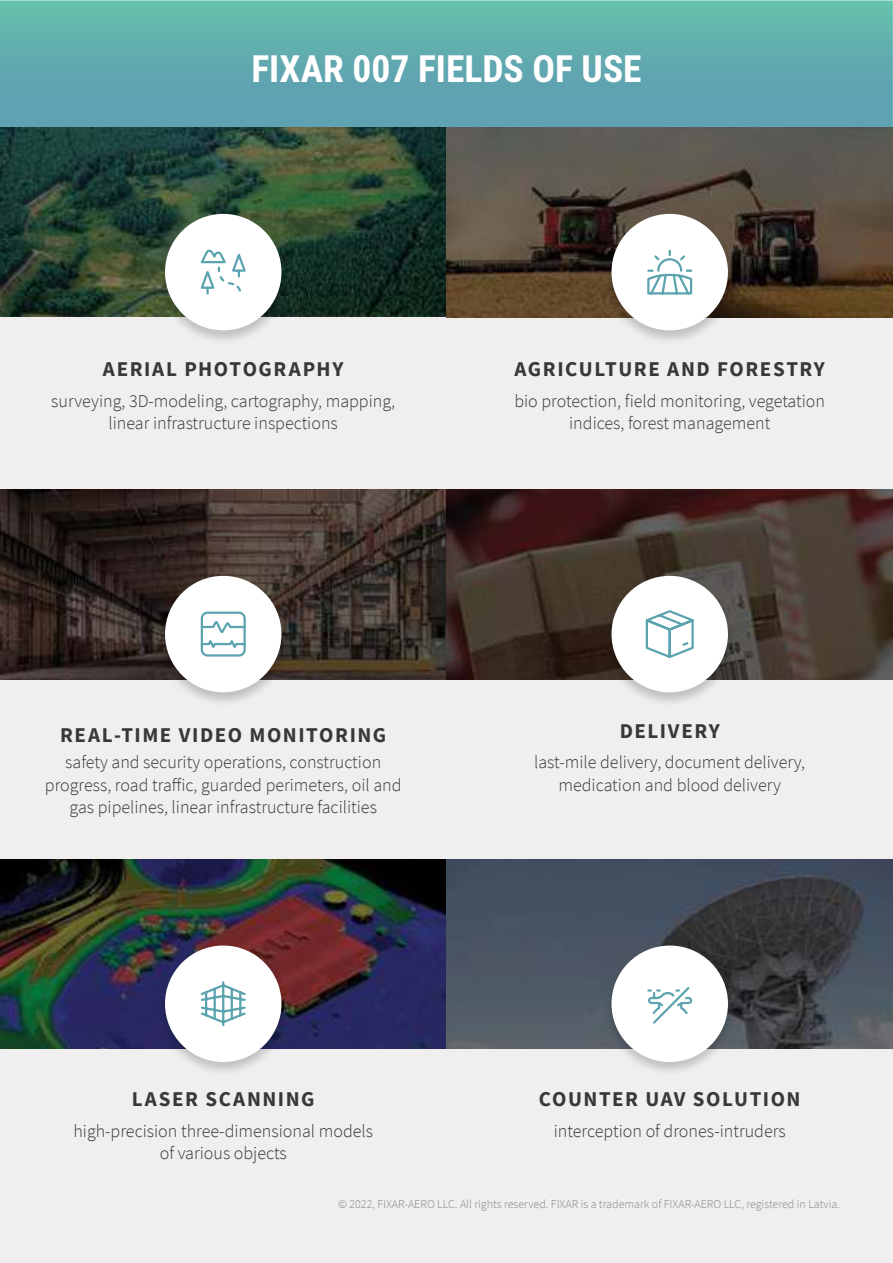
<style>
.page{position:relative;width:893px;height:1263px;background:#fff}
.page>*{position:absolute;margin:0;border:0;box-sizing:border-box;transform-origin:0 0}
.t1{font:700 37.5px "Roboto Condensed";color:#fff}
.t2{font:700 21px "Source Sans Pro";letter-spacing:.075em;color:#373838}
.t3{font:300 18px/22.5px "Source Sans Pro";color:#373838;text-align:center}
.t4{font:300 12px "Source Sans Pro";color:#868686}
</style>
<div class="page">
<div style="left:0;top:122px;width:893px;height:1141px;background:#f1eeef"></div>
<img style="left:0;top:0;width:893px;height:128px">
<svg style="left:0;top:128px;width:446px;height:189px;background:#254130"></svg>
<img style="left:0;top:489px;width:446px;height:190px">
<img style="left:0;top:859px;width:446px;height:190px">
<svg style="left:446px;top:489px;width:447px;height:190px;background:#423129"></svg>
<svg style="left:446px;top:859px;width:447px;height:190px;background:#444c57"></svg>
<svg style="left:446px;top:128px;width:447px;height:189px;background:#54493c"></svg>
<div style="left:157px;top:212px;width:132px;height:133px;background:#000;opacity:.2"></div>
<div style="left:165px;top:214px;width:116px;height:116px;background:#fff;border-radius:50%"></div>
<div style="left:603px;top:212px;width:133px;height:133px;background:#000;opacity:.2"></div>
<div style="left:611px;top:214px;width:117px;height:116px;background:#fff;border-radius:50%"></div>
<div style="left:157px;top:573px;width:132px;height:134px;background:#000;opacity:.2"></div>
<div style="left:165px;top:576px;width:116px;height:116px;background:#fff;border-radius:50%"></div>
<div style="left:603px;top:573px;width:133px;height:134px;background:#000;opacity:.2"></div>
<div style="left:611px;top:576px;width:117px;height:116px;background:#fff;border-radius:50%"></div>
<div style="left:603px;top:943px;width:133px;height:134px;background:#000;opacity:.2"></div>
<div style="left:611px;top:945px;width:117px;height:117px;background:#fff;border-radius:50%"></div>
<div style="left:157px;top:943px;width:132px;height:134px;background:#000;opacity:.2"></div>
<div style="left:165px;top:945px;width:116px;height:117px;background:#fff;border-radius:50%"></div>
<svg style="left:200px;top:249px;width:46px;height:46px"></svg>
<svg style="left:647px;top:249px;width:46px;height:46px"></svg>
<svg style="left:200px;top:611px;width:46px;height:46px"></svg>
<svg style="left:645px;top:610px;width:49px;height:48px"></svg>
<svg style="left:200px;top:981px;width:46px;height:46px"></svg>
<svg style="left:647px;top:987px;width:46px;height:37px"></svg>
<h1 class="t1" style="left:251px;top:47px;width:392px">FIXAR 007 FIELDS OF USE</h1>
<p class="t2" style="left:103px;top:357px;width:242px">AERIAL PHOTOGRAPHY</p>
<p class="t3" style="left:51px;top:391px;width:345px">surveying, 3D-modeling, cartography, mapping, linear infrastructure inspections</p>
<p class="t2" style="left:515px;top:357px;width:312px">AGRICULTURE AND FORESTRY</p>
<p class="t3" style="left:514px;top:389px;width:312px">bio protection, field monitoring, vegetation indices, forest management</p>
<p class="t2" style="left:60px;top:722px;width:328px">REAL-TIME VIDEO MONITORING</p>
<p class="t3" style="left:45px;top:753px;width:358px">safety and security operations, construction progress, road traffic, guarded perimeters, oil and gas pipelines, linear infrastructure facilities</p>
<p class="t2" style="left:132px;top:1087px;width:184px">LASER SCANNING</p>
<p class="t3" style="left:73px;top:1121px;width:301px">high-precision three-dimensional models of various objects</p>
<p class="t2" style="left:620px;top:718px;width:102px">DELIVERY</p>
<p class="t3" style="left:534px;top:753px;width:273px">last-mile delivery, document delivery, medication and blood delivery</p>
<p class="t2" style="left:539px;top:1087px;width:263px">COUNTER UAV SOLUTION</p>
<p class="t3" style="left:554px;top:1121px;width:233px">interception of drones-intruders</p>
<p class="t4" style="left:338px;top:1199px;width:503px">© 2022, FIXAR-AERO LLC. All rights reserved. FIXAR is a trademark of FIXAR-AERO LLC, registered in Latvia.</p>
</div>
